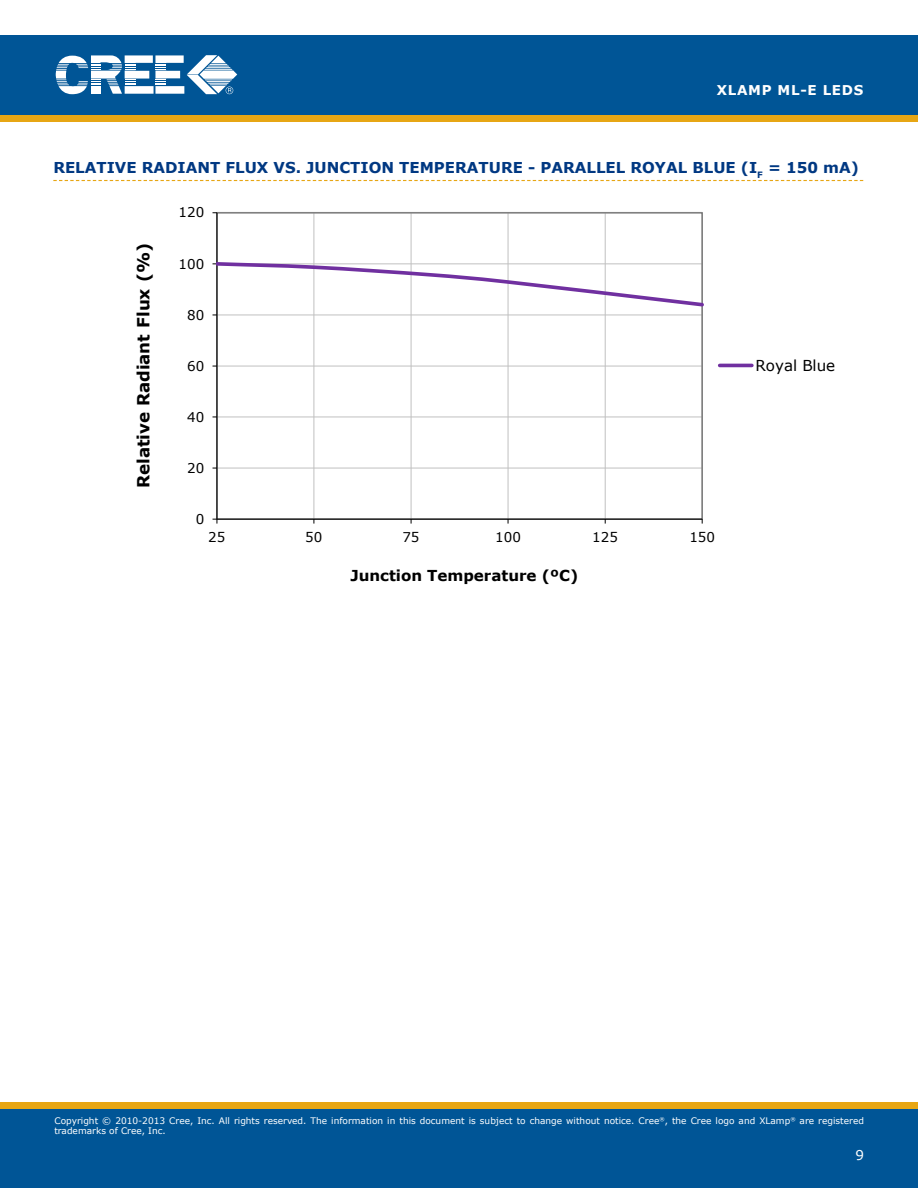
<style>
.page{position:relative;width:918px;height:1188px;background:#fff}
.page>*{position:absolute;margin:0;border:0;box-sizing:border-box;transform-origin:0 0}
.t1{font:700 16.65px "Verdana";color:#000}
.t2{font:700 15.15px "Verdana";color:#000}
.t3{font:15.15px "Verdana";color:#000}
.t4{font:700 15px "Verdana";color:#003882}
.t5{font:13.5px "Verdana";letter-spacing:.005em;color:#000}
.t6{font:700 13.5px "Verdana";letter-spacing:.05em;color:#fff}
.t7{font:13.5px "Verdana";color:#fff}
.t8{font:9px/10.8px "Verdana";color:#fff}
</style>
<div class="page">
<div style="left:0;top:115px;width:918px;height:7px;background:#e7a614"></div>
<div style="left:0;top:35px;width:918px;height:80px;background:#005596"></div>
<svg style="left:56px;top:55px;width:181px;height:39px"></svg>
<div style="left:0;top:1108px;width:918px;height:80px;background:#005596"></div>
<div style="left:0;top:1102px;width:918px;height:6px;background:#e7a614"></div>
<svg style="left:53px;top:180px;width:810px;height:1px"></svg>
<hr style="left:217px;top:468px;width:485px;height:1px;background:#c0c0c0">
<hr style="left:217px;top:417px;width:485px;height:1px;background:#c0c0c0">
<hr style="left:217px;top:366px;width:485px;height:1px;background:#c0c0c0">
<hr style="left:217px;top:315px;width:485px;height:1px;background:#c0c0c0">
<hr style="left:314px;top:213px;width:1px;height:306px;background:#c0c0c0">
<hr style="left:411px;top:213px;width:1px;height:306px;background:#c0c0c0">
<hr style="left:508px;top:213px;width:1px;height:306px;background:#c0c0c0">
<hr style="left:605px;top:213px;width:1px;height:306px;background:#c0c0c0">
<div style="left:216px;top:212px;width:487px;height:308px;border:2px solid #808080"></div>
<hr style="left:217px;top:213px;width:1px;height:306px;background:#000">
<hr style="left:217px;top:519px;width:485px;height:1px;background:#000">
<svg style="left:213px;top:519px;width:5px;height:5px"></svg>
<svg style="left:213px;top:260px;width:491px;height:49px"></svg>
<hr style="left:720px;top:364px;width:32px;height:3px;background:#7030a0">
<h3 class="t6" style="left:717px;top:82px;width:148px">XLAMP M L-E LEDS</h3>
<h3 class="t4" style="left:53px;top:158px;width:807px">RELATIVE RADIANT FLUX VS. JUNCTION TEMPERATURE - PARALLEL ROYAL BLUE (I <sub>F</sub> = 150 MA)</h3>
<h1 class="t1" style="left:133px;top:488px;width:247px;rotate:-90deg">Relative Radiant Flux (%)</h1>
<h3 class="t5" style="left:179px;top:204px;width:27px">120</h3>
<h3 class="t5" style="left:179px;top:255px;width:27px">100</h3>
<h3 class="t5" style="left:187px;top:306px;width:19px">80</h3>
<h3 class="t5" style="left:187px;top:357px;width:19px">60</h3>
<h3 class="t5" style="left:187px;top:408px;width:19px">40</h3>
<h3 class="t5" style="left:187px;top:459px;width:19px">20</h3>
<h3 class="t5" style="left:196px;top:510px;width:10px">0</h3>
<h3 class="t5" style="left:208px;top:528px;width:19px">25</h3>
<h3 class="t5" style="left:305px;top:528px;width:19px">50</h3>
<h3 class="t5" style="left:402px;top:528px;width:19px">75</h3>
<h3 class="t5" style="left:495px;top:528px;width:27px">100</h3>
<h3 class="t5" style="left:592px;top:528px;width:27px">125</h3>
<h3 class="t5" style="left:689px;top:528px;width:27px">150</h3>
<h2 class="t2" style="left:350px;top:566px;width:229px">Junction Temperature (ºC)</h2>
<h2 class="t3" style="left:755px;top:355px;width:81px">Royal Blue</h2>
<p class="t8" style="left:54px;top:1115px;width:811px">Copyright © 2010-2013 Cree, Inc. All rights reserved. The information in this document is subject to change without notice. Cree<sup>®</sup>, the Cree logo and XLamp<sup>®</sup> are registered trademarks of Cree, Inc.</p>
<h3 class="t7" style="left:855px;top:1146px;width:10px">9</h3>
</div>
